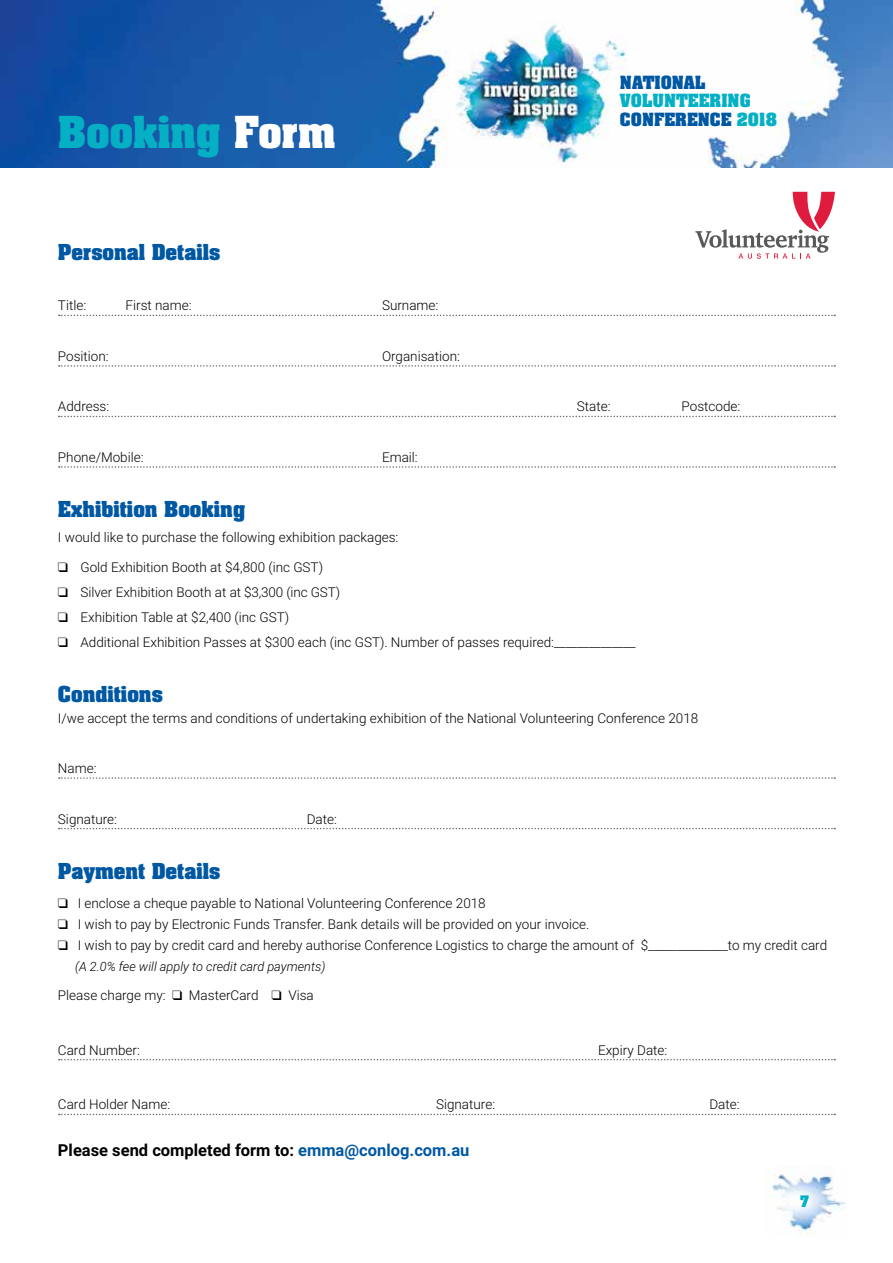
<style>
.page{position:relative;width:893px;height:1263px;background:#fff}
.page>*{position:absolute;margin:0;border:0;box-sizing:border-box;transform-origin:0 0}
.t1{font:700 37.5px "Aachen";color:#05b0c4}
.t2{font:700 18.75px "Aachen";color:#0058a3}
.t3{font:700 16.5px "Roboto";color:#000}
.t4{font:700 15.45px/18.6px "Aachen";color:#05b0c4}
.t5{font:700 15.45px "Aachen";color:#0058a3}
.t6{font:300 13.5px "Roboto";color:#000}
.t7{font:700 13.5px "Aachen";color:#05b0c4}
.t8{font:italic 300 12.75px "Roboto";color:#000}
.s1{color:#fff}
.s2{color:#0058a3}
</style>
<div class="page">
<img style="left:0;top:0;width:893px;height:168px">
<img style="left:764px;top:1166px;width:82px;height:69px">
<svg style="left:59px;top:315px;width:776px;height:1px"></svg>
<svg style="left:59px;top:365px;width:776px;height:2px"></svg>
<svg style="left:59px;top:416px;width:776px;height:1px"></svg>
<svg style="left:59px;top:466px;width:776px;height:2px"></svg>
<svg style="left:59px;top:777px;width:776px;height:2px"></svg>
<svg style="left:59px;top:828px;width:776px;height:1px"></svg>
<svg style="left:59px;top:1059px;width:776px;height:1px"></svg>
<svg style="left:59px;top:1114px;width:776px;height:1px"></svg>
<img style="left:455px;top:20px;width:180px;height:142px">
<svg style="left:695px;top:192px;width:140px;height:67px"></svg>
<h1 class="t1" style="left:58px;top:105px;width:279px">Booking <span class="s1">Form</span></h1>
<h2 class="t2" style="left:58px;top:238px;width:164px">Personal Details</h2>
<p class="t6" style="left:58px;top:296px;width:30px">Title:</p>
<p class="t6" style="left:126px;top:296px;width:68px">First name:</p>
<p class="t6" style="left:382px;top:296px;width:58px">Surname:</p>
<p class="t5" style="left:620px;top:71px;width:87px">NATIONAL</p>
<p class="t4" style="left:620px;top:91px;width:158px">VOLUNTEERING<br><span class="s2">CONFERENCE</span> 2018</p>
<p class="t6" style="left:58px;top:347px;width:52px">Position:</p>
<p class="t6" style="left:382px;top:347px;width:79px">Organisation:</p>
<p class="t6" style="left:58px;top:397px;width:53px">Address:</p>
<p class="t6" style="left:577px;top:397px;width:35px">State:</p>
<p class="t6" style="left:682px;top:397px;width:60px">Postcode:</p>
<p class="t6" style="left:58px;top:448px;width:87px">Phone/Mobile:</p>
<p class="t6" style="left:382px;top:448px;width:37px">Email:</p>
<h2 class="t2" style="left:58px;top:496px;width:189px">Exhibition Booking</h2>
<p class="t6" style="left:58px;top:528px;width:342px">I would like to purchase the following exhibition packages:</p>
<p class="t6" style="left:58px;top:557px;width:267px">❑ Gold Exhibition Booth at $4,800 (inc GST)</p>
<p class="t6" style="left:58px;top:582px;width:284px">❑ Silver Exhibition Booth at at $3,300 (inc GST)</p>
<p class="t6" style="left:58px;top:607px;width:233px">❑ Exhibition Table at $2,400 (inc GST)</p>
<p class="t6" style="left:58px;top:632px;width:579px">❑ Additional Exhibition Passes at $300 each (inc GST). Number of passes required:______________</p>
<h2 class="t2" style="left:58px;top:680px;width:106px">Conditions</h2>
<p class="t6" style="left:58px;top:708px;width:642px">I/we accept the terms and conditions of undertaking exhibition of the National Volunteering Conference 2018</p>
<p class="t6" style="left:58px;top:759px;width:40px">Name:</p>
<p class="t6" style="left:58px;top:809px;width:61px">Signature:</p>
<p class="t6" style="left:307px;top:809px;width:32px">Date:</p>
<h2 class="t2" style="left:58px;top:857px;width:164px">Payment Details</h2>
<p class="t6" style="left:58px;top:894px;width:429px">❑ I enclose a cheque payable to National Volunteering Conference 2018</p>
<p class="t6" style="left:58px;top:915px;width:533px">❑ I wish to pay by Electronic Funds Transfer. Bank details will be provided on your invoice.</p>
<p class="t6" style="left:58px;top:935px;width:771px">❑ I wish to pay by credit card and hereby authorise Conference Logistics to charge the amount of $______________to my credit card</p>
<p class="t8" style="left:75px;top:957px;width:252px">(A 2.0% fee will apply to credit card payments)</p>
<p class="t6" style="left:58px;top:986px;width:257px">Please charge my: ❑ MasterCard ❑ Visa</p>
<p class="t6" style="left:58px;top:1040px;width:83px">Card Number:</p>
<p class="t6" style="left:598px;top:1040px;width:71px">Expiry Date:</p>
<p class="t6" style="left:58px;top:1095px;width:114px">Card Holder Name:</p>
<p class="t6" style="left:436px;top:1095px;width:61px">Signature:</p>
<p class="t6" style="left:709px;top:1095px;width:32px">Date:</p>
<p class="t3" style="left:58px;top:1138px;width:413px">Please send completed form to: <span class="s2">emma@conlog.com.au</span></p>
<p class="t7" style="left:800px;top:1191px;width:10px">7</p>
</div>
